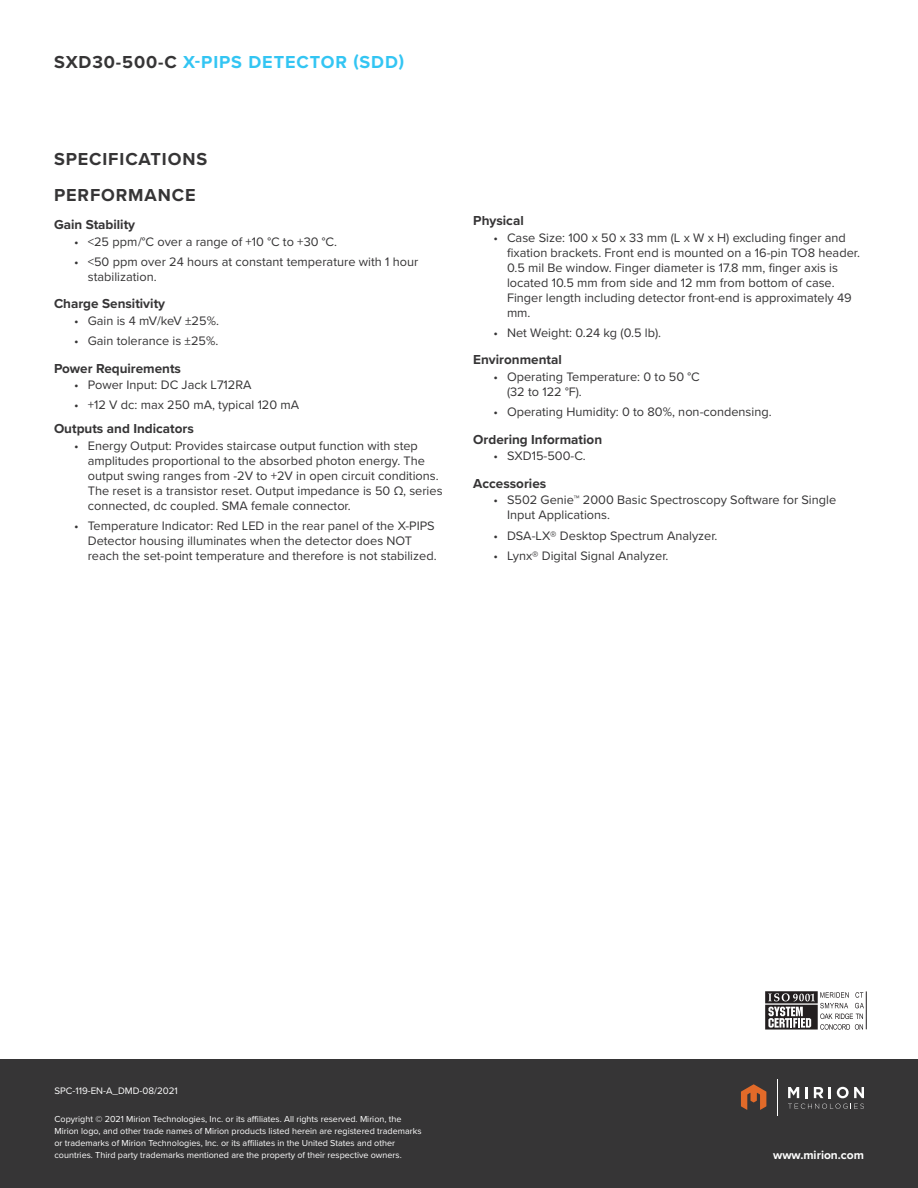
<style>
.page{position:relative;width:918px;height:1188px;background:#fff}
.page>*{position:absolute;margin:0;border:0;box-sizing:border-box;transform-origin:0 0}
.Small_Header{font:700 18px "Proxima Nova";letter-spacing:.05em;color:#33c5f3}
.Small_Header-2{font:700 18px "Proxima Nova";letter-spacing:.05em;color:#363536}
.Body_Copy{font:700 13.5px "Proxima Nova";color:#363536}
.t1{font:12.75px/15px "Proxima Nova";color:#363536}
.Body_Copy-2{font:700 12px "Proxima Nova";color:#fff}
.Body_Copy-3{font:9.75px "Proxima Nova";color:#fff}
.Body_Copy-4{font:9px/12px "Proxima Nova";color:#fff}
.s1{color:#363536}
</style>
<div class="page">
<div style="left:0;top:1059px;width:918px;height:129px;background:#363536"></div>
<hr style="left:777px;top:1080px;width:1px;height:36px;background:#fff">
<svg style="left:789px;top:1104px;width:75px;height:5px"></svg>
<svg style="left:788px;top:1087px;width:11px;height:11px"></svg>
<svg style="left:805px;top:1087px;width:3px;height:11px"></svg>
<svg style="left:814px;top:1087px;width:9px;height:11px"></svg>
<svg style="left:829px;top:1087px;width:2px;height:11px"></svg>
<svg style="left:837px;top:1087px;width:27px;height:11px"></svg>
<svg style="left:741px;top:1084px;width:25px;height:26px"></svg>
<hr style="left:866px;top:991px;width:1px;height:38px;background:#231f20">
<svg style="left:765px;top:991px;width:99px;height:39px"></svg>
<p class="Small_Header" style="left:54px;top:49px;width:352px"><span class="s1">SXD30-500-C</span> X-PIPS DETECTOR (SDD)</p>
<p class="Small_Header-2" style="left:54px;top:146px;width:155px">SPECIFICATIONS</p>
<p class="Small_Header-2" style="left:54px;top:181px;width:143px">PERFORMANCE</p>
<p class="Body_Copy" style="left:54px;top:214px;width:83px">Gain Stability</p>
<p class="t1" style="left:74px;top:233px;width:264px">• &lt;25 ppm /°C over a range of +10 °C to +30 °C.</p>
<p class="t1" style="left:88px;top:253px;width:332px;text-indent:-14px">• &lt;50 ppm over 24 hours at constant temperature with 1 hour stabilization.</p>
<p class="Body_Copy" style="left:54px;top:294px;width:113px">Charge Sensitivity</p>
<p class="t1" style="left:74px;top:313px;width:146px">• Gain is 4 mV/keV ±25%.</p>
<p class="t1" style="left:74px;top:333px;width:146px">• Gain tolerance is ±25%.</p>
<p class="Body_Copy" style="left:54px;top:358px;width:129px">Power Requirements</p>
<p class="t1" style="left:74px;top:377px;width:179px">• Power Input: DC Jack L712RA</p>
<p class="t1" style="left:74px;top:397px;width:227px">• +12 V dc: max 250 mA, typical 120 mA</p>
<p class="Body_Copy" style="left:54px;top:419px;width:141px">Outputs and Indicators</p>
<p class="t1" style="left:88px;top:438px;width:356px;text-indent:-14px">• Energy Output: Provides staircase output function with step amplitudes proportional to the absorbed photon energy. The output swing ranges from -2V to +2V in open circuit conditions.<br>The reset is a transistor reset. Output impedance is 50 Ω, series connected, dc coupled. SMA female connector.</p>
<p class="t1" style="left:88px;top:518px;width:350px;text-indent:-14px">• Temperature Indicator: Red LED in the rear panel of the X-PIPS<br>Detector housing illuminates when the detector does NOT reach the set-point temperature and therefore is not stabilized.</p>
<p class="Body_Copy" style="left:473px;top:211px;width:52px">Physical</p>
<p class="t1" style="left:507px;top:229px;width:354px;text-indent:-14px">• Case Size: 100 x 50 x 33 mm (L x W x H) excluding finger and fixation brackets. Front end is mounted on a 16-pin TO8 header.<br>0.5 mil Be window. Finger diameter is 17.8 mm, finger axis is located 10.5 mm from side and 12 mm from bottom of case.<br>Finger length including detector front-end is approximately 49 mm.</p>
<p class="t1" style="left:494px;top:325px;width:169px">• Net Weight: 0.24 kg (0.5 lb).</p>
<p class="Body_Copy" style="left:473px;top:350px;width:90px">Environmental</p>
<p class="t1" style="left:507px;top:369px;width:194px;text-indent:-14px">• Operating Temperature: 0 to 50 °C (32 to 122 °F).</p>
<p class="t1" style="left:494px;top:404px;width:280px">• Operating Humidity: 0 to 80%, non-condensing.</p>
<p class="Body_Copy" style="left:473px;top:429px;width:130px">Ordering Information</p>
<p class="t1" style="left:494px;top:448px;width:94px">• SXD15-500-C.</p>
<p class="Body_Copy" style="left:473px;top:473px;width:74px">Accessories</p>
<p class="t1" style="left:507px;top:492px;width:331px;text-indent:-14px">• S502 Genie™ 2000 Basic Spectroscopy Software for Single<br>Input Applications.</p>
<p class="t1" style="left:494px;top:527px;width:226px">• DSA-LX® Desktop Spectrum Analyzer.</p>
<p class="t1" style="left:494px;top:547px;width:177px">• Lynx® Digital Signal Analyzer.</p>
<p class="Body_Copy-3" style="left:55px;top:1083px;width:125px">SPC-119-EN-A_DMD-08/2021</p>
<p class="Body_Copy-4" style="left:55px;top:1113px;width:369px">Copyright © 2021 Mirion Technologies, Inc. or its affiliates. All rights reserved. Mirion, the Mirion logo, and other trade names of Mirion products listed herein are registered trademarks or trademarks of Mirion Technologies, Inc. or its affiliates in the United States and other countries. Third party trademarks mentioned are the property of their respective owners.</p>
<p class="Body_Copy-2" style="left:773px;top:1146px;width:92px">www.mirion.com</p>
</div>
